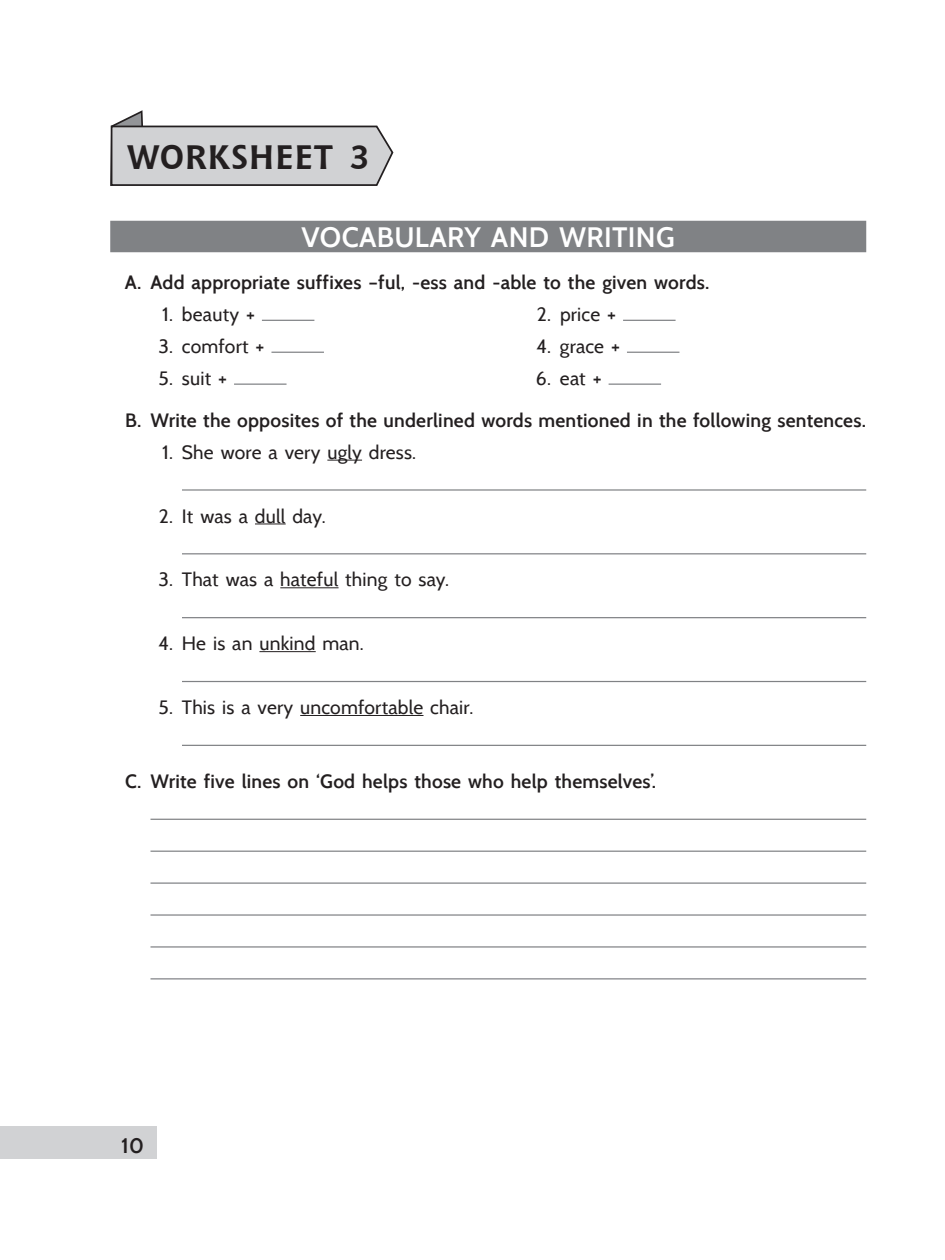
<style>
.page{position:relative;width:945px;height:1260px;background:#fff}
.page>*{position:absolute;margin:0;border:0;box-sizing:border-box;transform-origin:0 0}
.t1{font:700 33.77px "Chianti BT";letter-spacing:.015em;color:#231f20}
.Worksheet_head{font:600 28px "Cabin";letter-spacing:.01em;color:#fff}
.t2{font:600 21px "Cabin";color:#231f20}
.Exercise_1{font:600 19.25px "Cabin";letter-spacing:.01em;color:#231f20}
.Exercise_2{font:19.25px "Cabin";letter-spacing:.01em;color:#231f20}
</style>
<div class="page">
<div style="left:0;top:1126px;width:157px;height:33px;background:#d1d2d4"></div>
<div style="left:110px;top:221px;width:756px;height:31px;background:#808285"></div>
<hr style="left:327px;top:460px;width:35px;height:1px;background:#231f20">
<hr style="left:255px;top:523px;width:31px;height:1px;background:#231f20">
<hr style="left:280px;top:587px;width:59px;height:1px;background:#231f20">
<hr style="left:259px;top:651px;width:57px;height:1px;background:#231f20">
<hr style="left:300px;top:715px;width:124px;height:1px;background:#231f20">
<svg style="left:110px;top:110px;width:284px;height:76px"></svg>
<hr style="left:262px;top:320px;width:52px;height:1px;background:#808285">
<hr style="left:623px;top:320px;width:53px;height:1px;background:#808285">
<hr style="left:271px;top:352px;width:53px;height:1px;background:#808285">
<hr style="left:627px;top:352px;width:52px;height:1px;background:#808285">
<hr style="left:234px;top:384px;width:53px;height:1px;background:#808285">
<hr style="left:609px;top:384px;width:52px;height:1px;background:#808285">
<hr style="left:182px;top:489px;width:684px;height:2px;background:#808285">
<hr style="left:182px;top:553px;width:684px;height:1px;background:#808285">
<hr style="left:182px;top:617px;width:684px;height:1px;background:#808285">
<hr style="left:182px;top:681px;width:684px;height:1px;background:#808285">
<hr style="left:182px;top:745px;width:684px;height:1px;background:#808285">
<hr style="left:150px;top:819px;width:716px;height:1px;background:#808285">
<hr style="left:150px;top:851px;width:716px;height:1px;background:#808285">
<hr style="left:150px;top:882px;width:716px;height:2px;background:#808285">
<hr style="left:150px;top:914px;width:716px;height:2px;background:#808285">
<hr style="left:150px;top:946px;width:716px;height:2px;background:#808285">
<hr style="left:150px;top:978px;width:716px;height:1px;background:#808285">
<p class="t1" style="left:128px;top:133px;width:244px">WORKSHEET 3</p>
<p class="Worksheet_head" style="left:302px;top:220px;width:375px">VOCABULARY AND WRITING</p>
<p class="Exercise_1" style="left:125px;top:271px;width:586px">A. Add appropriate suffixes –ful, -ess and -able to the given words.</p>
<p class="Exercise_2" style="left:162px;top:302px;width:94px">1. beauty +</p>
<p class="Exercise_2" style="left:537px;top:302px;width:81px">2. price +</p>
<p class="Exercise_2" style="left:158px;top:334px;width:108px">3. comfort +</p>
<p class="Exercise_2" style="left:536px;top:334px;width:85px">4. grace +</p>
<p class="Exercise_2" style="left:158px;top:366px;width:70px">5. suit +</p>
<p class="Exercise_2" style="left:536px;top:366px;width:67px">6. eat +</p>
<p class="Exercise_1" style="left:125px;top:408px;width:742px">B. Write the opposites of the underlined words mentioned in the following sentences.</p>
<p class="Exercise_2" style="left:162px;top:440px;width:256px">1. She wore a very ugly dress.</p>
<p class="Exercise_2" style="left:159px;top:504px;width:168px">2. It was a dull day.</p>
<p class="Exercise_2" style="left:158px;top:568px;width:292px">3. That was a hateful thing to say.</p>
<p class="Exercise_2" style="left:158px;top:632px;width:207px">4. He is an unkind man.</p>
<p class="Exercise_2" style="left:158px;top:695px;width:316px">5. This is a very uncomfortable chair.</p>
<p class="Exercise_1" style="left:125px;top:770px;width:532px">C. Write five lines on ‘God helps those who help themselves’.</p>
<p class="t2" style="left:121px;top:1133px;width:24px">10</p>
</div>
